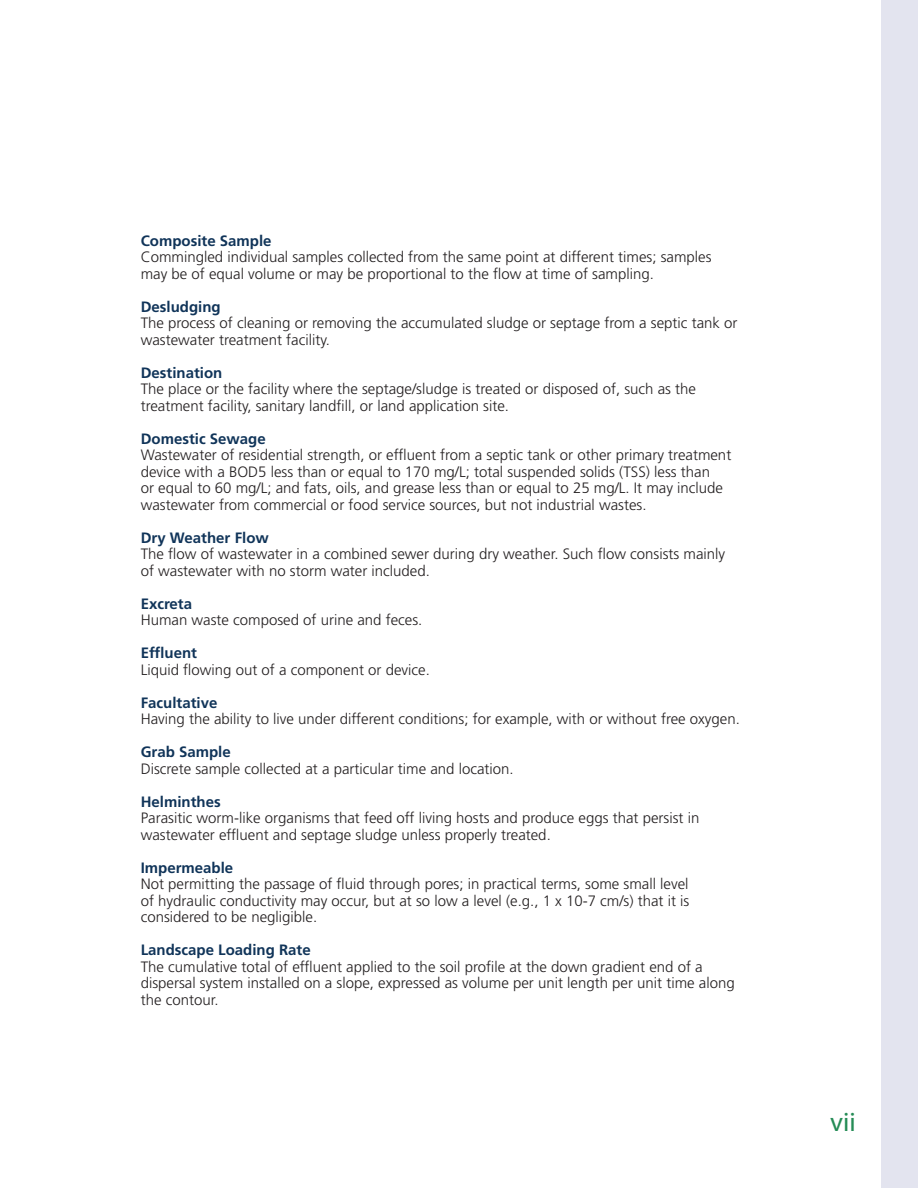
<style>
.page{position:relative;width:918px;height:1188px;background:#fff}
.page>*{position:absolute;margin:0;border:0;box-sizing:border-box;transform-origin:0 0}
.t1{font:27px "Myriad Pro";color:#258c56}
.Body_Text_Style{font:300 15px/16.5px "Frutiger LT Std";color:#231f20}
.Body_Text_Style-2{font:700 15px "Frutiger LT Std";color:#103459}
</style>
<div class="page">
<div style="left:881px;top:0;width:37px;height:1188px;background:#e3e4ef"></div>
<p class="Body_Text_Style-2" style="left:141px;top:232px;width:132px">Composite Sample</p>
<p class="Body_Text_Style" style="left:141px;top:249px;width:572px">Commingled individual samples collected from the same point at different times; samples may be of equal volume or may be proportional to the flow at time of sampling.</p>
<p class="Body_Text_Style-2" style="left:141px;top:298px;width:81px">Desludging</p>
<p class="Body_Text_Style" style="left:141px;top:315px;width:598px">The process of cleaning or removing the accumulated sludge or septage from a septic tank or wastewater treatment facility.</p>
<p class="Body_Text_Style-2" style="left:141px;top:364px;width:83px">Destination</p>
<p class="Body_Text_Style" style="left:141px;top:381px;width:557px">The place or the facility where the septage/sludge is treated or disposed of, such as the treatment facility, sanitary landfill, or land application site.</p>
<p class="Body_Text_Style-2" style="left:141px;top:430px;width:127px">Domestic Sewage</p>
<p class="Body_Text_Style" style="left:141px;top:447px;width:592px">Wastewater of residential strength, or effluent from a septic tank or other primary treatment device with a BOD5 less than or equal to 170 mg/L; total suspended solids (TSS) less than<br>or equal to 60 mg/L; and fats, oils, and grease less than or equal to 25 mg/L. It may include wastewater from commercial or food service sources, but not industrial wastes.</p>
<p class="Body_Text_Style-2" style="left:141px;top:529px;width:130px">Dry Weather Flow</p>
<p class="Body_Text_Style" style="left:141px;top:546px;width:586px">The flow of wastewater in a combined sewer during dry weather. Such flow consists mainly of wastewater with no storm water included.</p>
<p class="Body_Text_Style-2" style="left:141px;top:595px;width:53px">Excreta</p>
<p class="Body_Text_Style" style="left:141px;top:612px;width:283px">Human waste composed of urine and feces.</p>
<p class="Body_Text_Style-2" style="left:141px;top:644px;width:58px">Effluent</p>
<p class="Body_Text_Style" style="left:141px;top:662px;width:291px">Liquid flowing out of a component or device.</p>
<p class="Body_Text_Style-2" style="left:141px;top:694px;width:78px">Facultative</p>
<p class="Body_Text_Style" style="left:141px;top:711px;width:601px">Having the ability to live under different conditions; for example, with or without free oxygen.</p>
<p class="Body_Text_Style-2" style="left:141px;top:743px;width:92px">Grab Sample</p>
<p class="Body_Text_Style" style="left:141px;top:761px;width:375px">Discrete sample collected at a particular time and location.</p>
<p class="Body_Text_Style-2" style="left:141px;top:793px;width:82px">Helminthes</p>
<p class="Body_Text_Style" style="left:141px;top:810px;width:560px">Parasitic worm-like organisms that feed off living hosts and produce eggs that persist in wastewater effluent and septage sludge unless properly treated.</p>
<p class="Body_Text_Style-2" style="left:141px;top:859px;width:94px">Impermeable</p>
<p class="Body_Text_Style" style="left:141px;top:876px;width:550px;text-align:justify">Not permitting the passage of fluid through pores; in practical terms, some small level of hydraulic conductivity may occur, but at so low a level (e.g., 1 x 10-7 cm/s) that it is considered to be negligible.</p>
<p class="Body_Text_Style-2" style="left:141px;top:941px;width:172px">Landscape Loading Rate</p>
<p class="Body_Text_Style" style="left:141px;top:959px;width:595px">The cumulative total of effluent applied to the soil profile at the down gradient end of a dispersal system installed on a slope, expressed as volume per unit length per unit time along the contour.</p>
<h1 class="t1" style="left:830px;top:1105px;width:27px">vii</h1>
</div>
